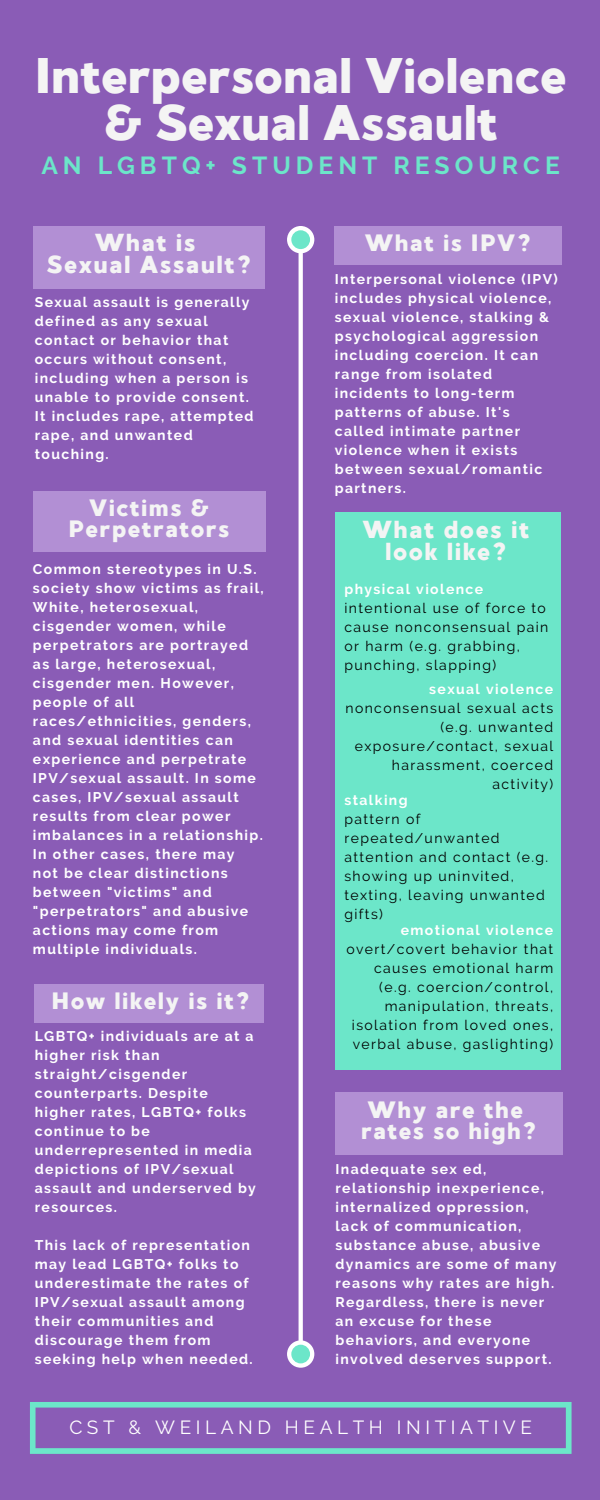
<style>
.page{position:relative;width:600px;height:1500px;background:#8a5cb6}
.page>*{position:absolute;margin:0;border:0;box-sizing:border-box;transform-origin:0 0}
.t1{font:49.8px/47.1px "MADE Good Time Grotesk";color:#f4f4f4;text-align:center}
.t2{font:700 24.6px "Raleway";letter-spacing:.205em;color:#6ce6c9}
.t3{font:24.5px/21.8px "MADE Good Time Grotesk";letter-spacing:.06em;color:#f4f4f4;text-align:center}
.t4{font:23.6px/21px "MADE Good Time Grotesk";letter-spacing:.06em;color:#f4f4f4;text-align:center}
.t5{font:19px "Raleway";letter-spacing:.24em;color:#fff}
.t6{font:700 14px/19px "Raleway";letter-spacing:.1em;color:#fff}
.t7{font:14px/19px "Raleway";letter-spacing:.1em;color:#000}
</style>
<div class="page">
<svg style="left:30px;top:1402px;width:542px;height:52px"></svg>
<div style="left:334px;top:226px;width:228px;height:38px;background:#b28fd4"></div>
<svg style="left:287px;top:226px;width:27px;height:1142px"></svg>
<div style="left:33px;top:226px;width:232px;height:62px;background:#b28fd4"></div>
<div style="left:33px;top:491px;width:232px;height:61px;background:#b28fd4"></div>
<div style="left:35px;top:985px;width:229px;height:38px;background:#b28fd4"></div>
<div style="left:336px;top:1092px;width:227px;height:63px;background:#b28fd4"></div>
<div style="left:335px;top:512px;width:226px;height:557px;background:#6ce6c9"></div>
<h1 class="t1" style="left:35px;top:53px;width:533px">Interpersonal Violence &amp; Sexual Assault</h1>
<h2 class="t2" style="left:41px;top:151px;width:520px">AN LGBTQ+ STUDENT RESOURCE</h2>
<h3 class="t3" style="left:47px;top:232px;width:206px">What is<br>Sexual Assault?</h3>
<p class="t6" style="left:35px;top:293px;width:220px">Sexual assault is generally defined as any sexual contact or behavior that occurs without consent, including when a person is unable to provide consent.<br>It includes rape, attempted rape, and unwanted touching.</p>
<h3 class="t4" style="left:69px;top:497px;width:162px">Victims &amp;<br>Perpetrators</h3>
<p class="t6" style="left:33px;top:559px;width:232px">Common stereotypes in U.S. society show victims as frail,<br>White, heterosexual, cisgender women, while perpetrators are portrayed as large, heterosexual, cisgender men. However, people of all races/ethnicities, genders, and sexual identities can experience and perpetrate<br>IPV/sexual assault. In some cases, IPV/sexual assault results from clear power imbalances in a relationship.<br>In other cases, there may<br>not be clear distinctions between "victims" and "perpetrators" and abusive actions may come from multiple individuals.</p>
<h3 class="t4" style="left:51px;top:990px;width:200px">How likely is it?</h3>
<p class="t6" style="left:35px;top:1027px;width:223px">LGBTQ+ individuals are at a higher risk than straight/cisgender counterparts. Despite higher rates, LGBTQ+ folks continue to be underrepresented in media depictions of IPV/sexual assault and underserved by resources.</p>
<p class="t6" style="left:35px;top:1236px;width:219px">This lack of representation may lead LGBTQ+ folks to underestimate the rates of<br>IPV/sexual assault among their communities and discourage them from seeking help when needed.</p>
<h3 class="t4" style="left:365px;top:232px;width:168px">What is IPV?</h3>
<p class="t6" style="left:335px;top:270px;width:225px">Interpersonal violence (IPV) includes physical violence, sexual violence, stalking &amp; psychological aggression including coercion. It can range from isolated incidents to long-term patterns of abuse. It's called intimate partner violence when it exists between sexual/romantic partners.</p>
<h3 class="t3" style="left:362px;top:519px;width:169px">What does it look like?</h3>
<p class="t6" style="left:344px;top:580px;width:140px">physical violence</p>
<p class="t7" style="left:344px;top:599px;width:205px">intentional use of force to cause nonconsensual pain or harm (e.g. grabbing, punching, slapping)</p>
<p class="t6" style="left:429px;top:679px;width:126px">sexual violence</p>
<p class="t7" style="left:345px;top:698px;width:209px;text-align:right">nonconsensual sexual acts (e.g. unwanted exposure/contact, sexual harassment, coerced activity)</p>
<p class="t6" style="left:344px;top:790px;width:65px">stalking</p>
<p class="t7" style="left:344px;top:809px;width:205px">pattern of repeated/unwanted attention and contact (e.g. showing up uninvited, texting, leaving unwanted gifts)</p>
<p class="t6" style="left:401px;top:921px;width:154px">emotional violence</p>
<p class="t7" style="left:346px;top:940px;width:208px;text-align:right">overt/covert behavior that causes emotional harm (e.g. coercion/control, manipulation, threats, isolation from loved ones, verbal abuse, gaslighting)</p>
<h3 class="t4" style="left:361px;top:1099px;width:177px;text-align:left">Why are the rates so high?</h3>
<p class="t6" style="left:335px;top:1160px;width:223px">Inadequate sex ed, relationship inexperience, internalized oppression, lack of communication, substance abuse, abusive dynamics are some of many reasons why rates are high.<br>Regardless, there is never an excuse for these behaviors, and everyone involved deserves support.</p>
<h3 class="t5" style="left:69px;top:1417px;width:464px">CST &amp; WEILAND HEALTH INITIATIVE</h3>
</div>
